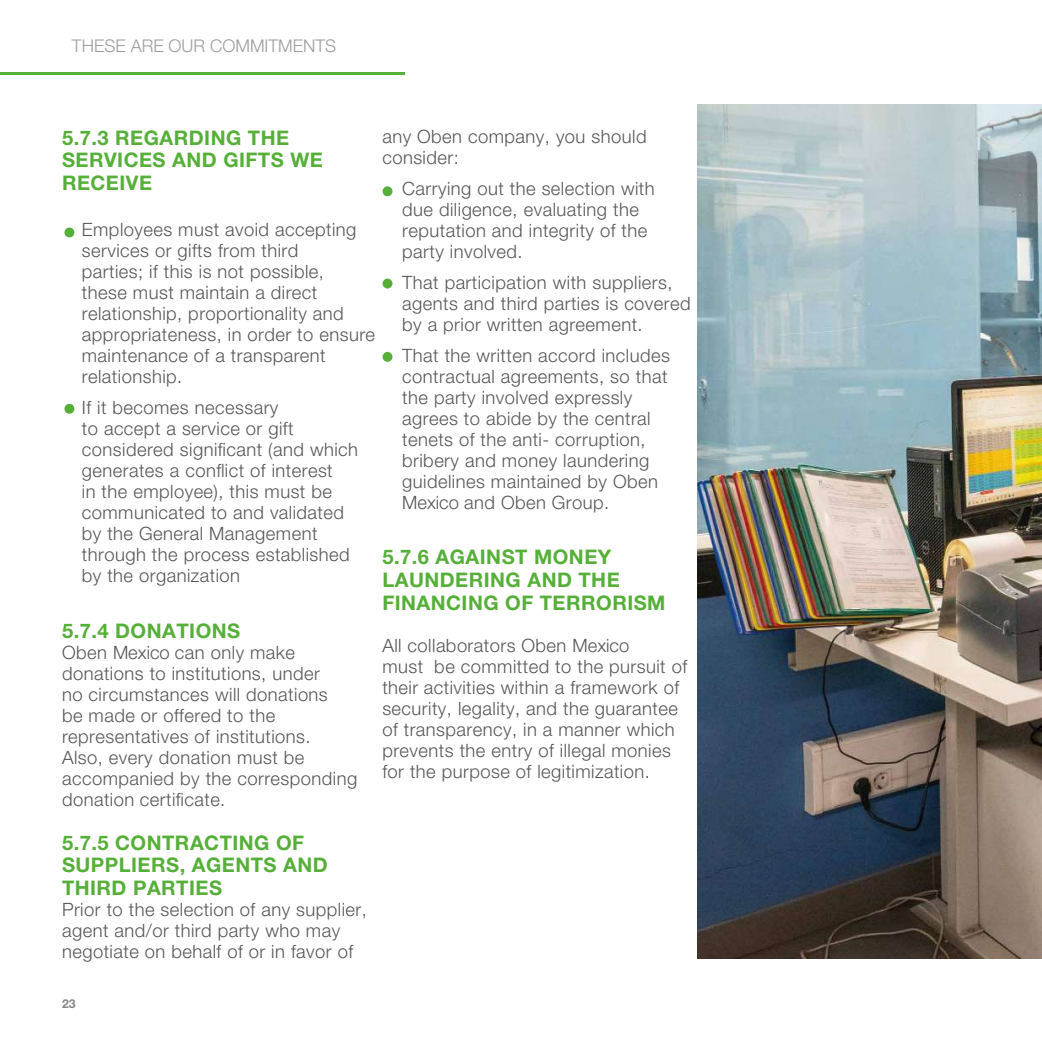
<style>
.page{position:relative;width:1042px;height:1042px;background:#fff}
.page>*{position:absolute;margin:0;border:0;box-sizing:border-box;transform-origin:0 0}
.t1{font:700 20.12px/22.8px "Helvetica Neue LT Std";letter-spacing:.025em;color:#55af38}
.t2{font:300 18.38px/21px "Helvetica Neue LT Std";letter-spacing:.025em;color:#585757}
.t3{font:300 17.5px "Helvetica Neue LT Std";color:#9d9d9c}
.t4{font:700 12.25px "Helvetica Neue LT Std";color:#878787}
</style>
<div class="page">
<hr style="left:0;top:72px;width:404px;height:2px;background:#55af38">
<div style="left:64px;top:227px;width:10px;height:10px;background:#55af38;border-radius:5px"></div>
<div style="left:382px;top:186px;width:10px;height:10px;background:#55af38;border-radius:5px"></div>
<div style="left:382px;top:279px;width:10px;height:9px;background:#55af38;border-radius:5px"></div>
<div style="left:382px;top:352px;width:10px;height:10px;background:#55af38;border-radius:5px"></div>
<div style="left:64px;top:404px;width:10px;height:10px;background:#55af38;border-radius:5px"></div>
<img style="left:698px;top:105px;width:344px;height:854px">
<p class="t3" style="left:72px;top:35px;width:266px">THESE ARE OUR COMMITMENTS</p>
<p class="t2" style="left:382px;top:125px;width:266px">any Oben company, you should consider:</p>
<p class="t2" style="left:402px;top:177px;width:254px">Carrying out the selection with due diligence, evaluating the reputation and integrity of the party involved.</p>
<p class="t2" style="left:402px;top:271px;width:290px">That participation with suppliers, agents and third parties is covered by a prior written agreement.</p>
<p class="t2" style="left:402px;top:344px;width:269px">That the written accord includes contractual agreements, so that the party involved expressly agrees to abide by the central tenets of the anti- corruption, bribery and money laundering guidelines maintained by Oben<br>Mexico and Oben Group.</p>
<p class="t1" style="left:382px;top:545px;width:285px">5.7.6 AGAINST MONEY<br>LAUNDERING AND THE<br>FINANCING OF TERRORISM</p>
<p class="t2" style="left:382px;top:634px;width:306px">All collaborators Oben Mexico<br>must be committed to the pursuit of their activities within a framework of security, legality, and the guarantee of transparency, in a manner which prevents the entry of illegal monies for the purpose of legitimization.</p>
<p class="t1" style="left:62px;top:126px;width:262px">5.7.3 REGARDING THE<br>SERVICES AND GIFTS WE<br>RECEIVE</p>
<p class="t2" style="left:82px;top:219px;width:295px">Employees must avoid accepting services or gifts from third<br>parties; if this is not possible,<br>these must maintain a direct relationship, proportionality and appropriateness, in order to ensure maintenance of a transparent relationship.</p>
<p class="t2" style="left:82px;top:397px;width:278px">If it becomes necessary<br>to accept a service or gift considered significant (and which generates a conflict of interest<br>in the employee), this must be communicated to and validated by the General Management through the process established by the organization</p>
<p class="t1" style="left:62px;top:619px;width:180px">5.7.4 DONATIONS</p>
<p class="t2" style="left:62px;top:641px;width:297px">Oben Mexico can only make donations to institutions, under<br>no circumstances will donations<br>be made or offered to the representatives of institutions.<br>Also, every donation must be accompanied by the corresponding donation certificate.</p>
<p class="t1" style="left:62px;top:830px;width:267px">5.7.5 CONTRACTING OF<br>SUPPLIERS, AGENTS AND<br>THIRD PARTIES</p>
<p class="t2" style="left:62px;top:898px;width:306px">Prior to the selection of any supplier, agent and/or third party who may negotiate on behalf of or in favor of</p>
<p class="t4" style="left:62px;top:996px;width:15px">23</p>
</div>
